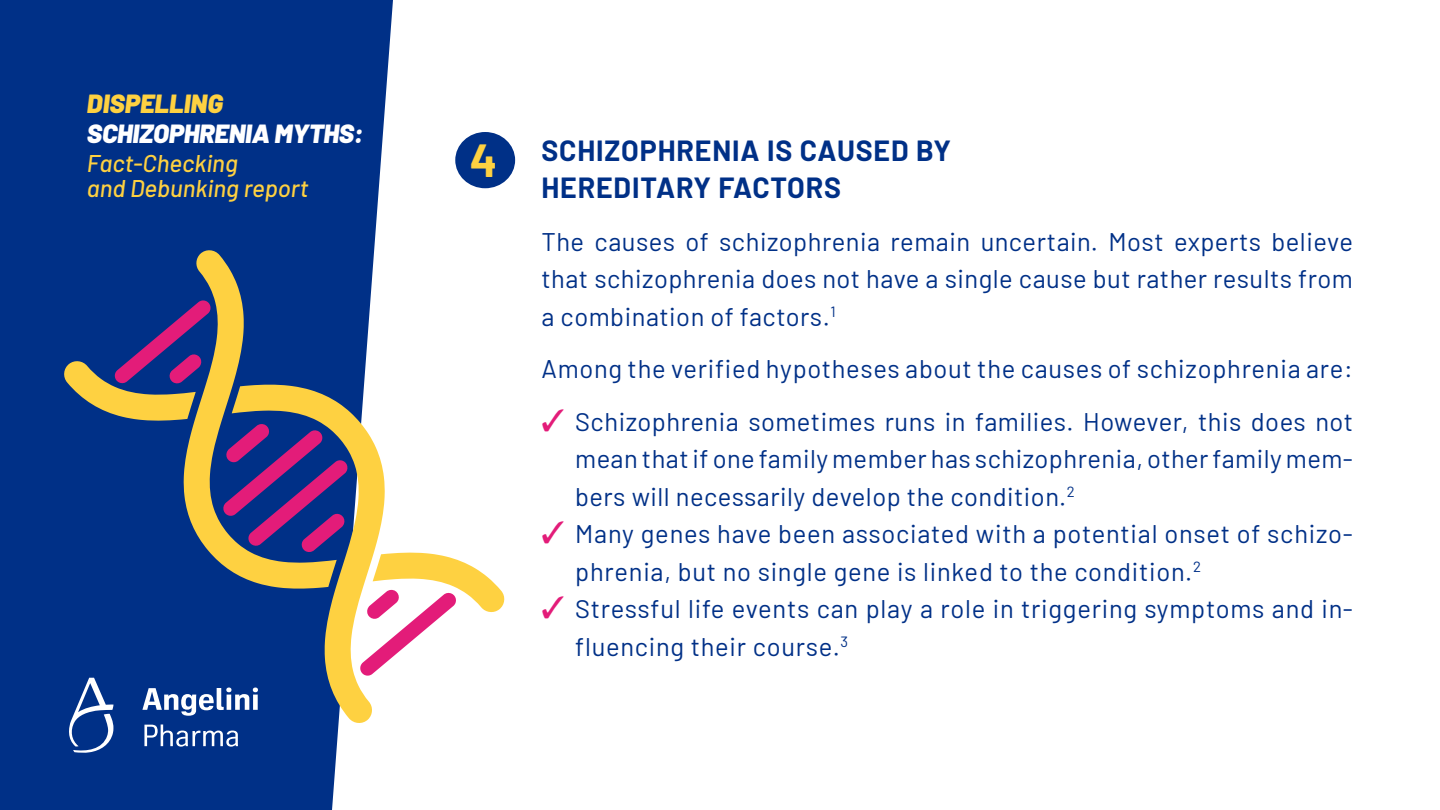
<style>
.page{position:relative;width:1440px;height:810px;background:#fff}
.page>*{position:absolute;margin:0;border:0;box-sizing:border-box;transform-origin:0 0}
.t1{font:700 45.38px "Barlow";color:#fed141}
.t2{font:700 28.5px/37.5px "Barlow";letter-spacing:.03em;color:#003087}
.t3{font:italic 900 26.25px "Barlow";letter-spacing:-.01em;color:#fff}
.t4{font:italic 900 26.25px "Barlow";color:#fed141}
.t5{font:25.5px/37.5px "Barlow";letter-spacing:.03em;color:#003087;text-align:justify}
.t6{font:italic 500 24.15px/24.8px "Barlow";color:#fed141}
.s1{color:#e31c79}
</style>
<div class="page">
<div style="left:0;top:0;width:393px;height:810px;background:#003087"></div>
<svg style="left:67px;top:678px;width:47px;height:75px"></svg>
<svg style="left:142px;top:688px;width:90px;height:28px"></svg>
<svg style="left:144px;top:724px;width:94px;height:23px"></svg>
<div style="left:455px;top:132px;width:60px;height:56px;background:#003087;border-radius:50%"></div>
<svg style="left:184px;top:249px;width:153px;height:340px;background:#4d6071"></svg>
<svg style="left:232px;top:384px;width:153px;height:341px;background:#7a8278"></svg>
<svg style="left:62px;top:299px;width:149px;height:122px;background:#525076"></svg>
<svg style="left:223px;top:424px;width:125px;height:128px;background:#502f80"></svg>
<svg style="left:360px;top:552px;width:145px;height:125px"></svg>
<p class="t4" style="left:87px;top:84px;width:137px">DISPELLING</p>
<p class="t3" style="left:87px;top:114px;width:278px">SCHIZOPHRENIA MYTHS:</p>
<p class="t6" style="left:87px;top:149px;width:223px">Fact-Checking<br>and Debunking report</p>
<h1 class="t1" style="left:470px;top:127px;width:29px">4</h1>
<p class="t2" style="left:542px;top:129px;width:411px">SCHIZOPHRENIA IS CAUSED BY<br>HEREDITARY FACTORS</p>
<p class="t5" style="left:542px;top:221px;width:813px">The causes of schizophrenia remain uncertain. Most experts believe that schizophrenia does not have a single cause but rather results from a combination of factors.<sup>1</sup></p>
<p class="t5" style="left:541px;top:348px;width:813px">Among the verified hypotheses about the causes of schizophrenia are:</p>
<p class="t5" style="left:575px;top:401px;width:779px;text-indent:-34px"><span class="s1">✓</span> Schizophrenia sometimes runs in families. However, this does not mean that if one family member has schizophrenia, other family mem&shy;bers will necessarily develop the condition.<sup>2</sup></p>
<p class="t5" style="left:575px;top:513px;width:779px;text-indent:-34px"><span class="s1">✓</span> Many genes have been associated with a potential onset of schizo&shy;phrenia, but no single gene is linked to the condition.<sup>2</sup></p>
<p class="t5" style="left:575px;top:588px;width:779px;text-indent:-34px"><span class="s1">✓</span> Stressful life events can play a role in triggering symptoms and in&shy;fluencing their course.<sup>3</sup></p>
</div>
